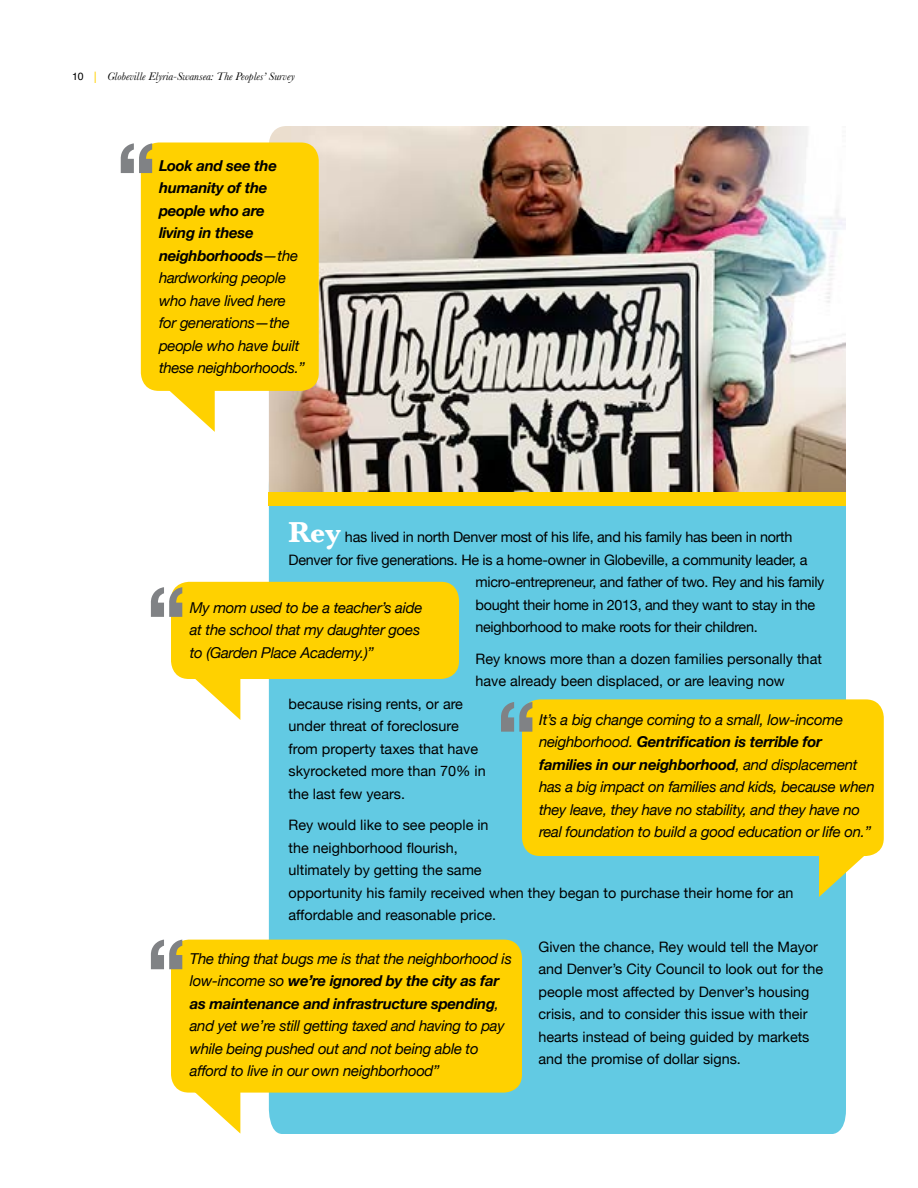
<style>
.page{position:relative;width:918px;height:1188px;background:#fff}
.page>*{position:absolute;margin:0;border:0;box-sizing:border-box;transform-origin:0 0}
.t1{font:italic 15px/22.5px "Helvetica Neue";letter-spacing:-.02em;color:#000}
.t2{font:14.4px/22.5px "Helvetica Neue";color:#000}
.t3{font:14.4px "Helvetica Neue";letter-spacing:-.02em;color:#000}
.t4{font:italic 11.4px "Baskerville";color:#000}
.s1{font-family:"Helvetica";font-style:normal;font-size:10.5px}
.s2{font-family:"Helvetica";font-style:normal;font-size:15.75px;color:#ffd100}
.s3{font-weight:700}
.s4{font-family:"Baskerville";font-weight:700;font-size:30px;color:#fff}
</style>
<div class="page">
<div style="left:269px;top:506px;width:577px;height:628px;background:#62cae3"></div>
<img style="left:269px;top:126px;width:577px;height:367px">
<div style="left:269px;top:493px;width:577px;height:13px;background:#ffd100"></div>
<div style="left:171px;top:582px;width:288px;height:97px;background:#ffd100;border-radius:18px"></div>
<div style="left:141px;top:142px;width:178px;height:249px;background:#ffd100;border-radius:18px"></div>
<div style="left:171px;top:940px;width:351px;height:153px;background:#ffd100;border-radius:18px"></div>
<div style="left:522px;top:699px;width:362px;height:157px;background:#ffd100;border-radius:18px"></div>
<svg style="left:185px;top:678px;width:55px;height:42px"></svg>
<svg style="left:160px;top:390px;width:55px;height:42px"></svg>
<svg style="left:185px;top:1092px;width:55px;height:41px"></svg>
<svg style="left:819px;top:854px;width:55px;height:43px"></svg>
<svg style="left:151px;top:587px;width:31px;height:30px"></svg>
<svg style="left:121px;top:143px;width:31px;height:30px"></svg>
<svg style="left:151px;top:940px;width:31px;height:29px"></svg>
<svg style="left:501px;top:702px;width:31px;height:30px"></svg>
<p class="t4" style="left:72px;top:69px;width:224px"><span class="s1">10</span> <span class="s2">|</span> Globeville Elyria-Swansea: The Peoples’ Survey</p>
<p class="t1" style="left:159px;top:155px;width:147px"><span class="s3">Look and see the humanity of the people who are<br>living in these neighborhoods</span>—the hardworking people who have lived here for generations—the people who have built these neighborhoods.”</p>
<p class="t3" style="left:289px;top:527px;width:505px"><span class="s4">Rey</span> has lived in north Denver most of his life, and his family has been in north</p>
<p class="t3" style="left:289px;top:549px;width:520px">Denver for five generations. He is a home-owner in Globeville, a community leader, a</p>
<p class="t3" style="left:475px;top:572px;width:351px">micro-entrepreneur, and father of two. Rey and his family</p>
<p class="t3" style="left:475px;top:594px;width:341px">bought their home in 2013, and they want to stay in the</p>
<p class="t3" style="left:475px;top:617px;width:284px">neighborhood to make roots for their children.</p>
<p class="t2" style="left:475px;top:648px;width:348px">Rey knows more than a dozen families personally that have already been displaced, or are leaving now</p>
<p class="t2" style="left:289px;top:693px;width:199px">because rising rents, or are under threat of foreclosure from property taxes that have skyrocketed more than 70% in the last few years.</p>
<p class="t2" style="left:289px;top:815px;width:506px">Rey would like to see people in<br>the neighborhood flourish,<br>ultimately by getting the same<br>opportunity his family received when they began to purchase their home for an affordable and reasonable price.</p>
<p class="t2" style="left:538px;top:936px;width:286px">Given the chance, Rey would tell the Mayor and Denver’s City Council to look out for the people most affected by Denver’s housing crisis, and to consider this issue with their hearts instead of being guided by markets and the promise of dollar signs.</p>
<p class="t1" style="left:190px;top:597px;width:234px">My mom used to be a teacher’s aide at the school that my daughter goes to (Garden Place Academy.)”</p>
<p class="t1" style="left:539px;top:709px;width:337px">It’s a big change coming to a small, low-income neighborhood. <span class="s3">Gentrification is terrible for families in our neighborhood</span>, and displacement has a big impact on families and kids, because when they leave, they have no stability, and they have no real foundation to build a good education or life on.”</p>
<p class="t1" style="left:190px;top:948px;width:324px">The thing that bugs me is that the neighborhood is low-income so <span class="s3">we’re ignored by the city as far as maintenance and infrastructure spending</span>, and yet we’re still getting taxed and having to pay while being pushed out and not being able to afford to live in our own neighborhood”</p>
</div>
